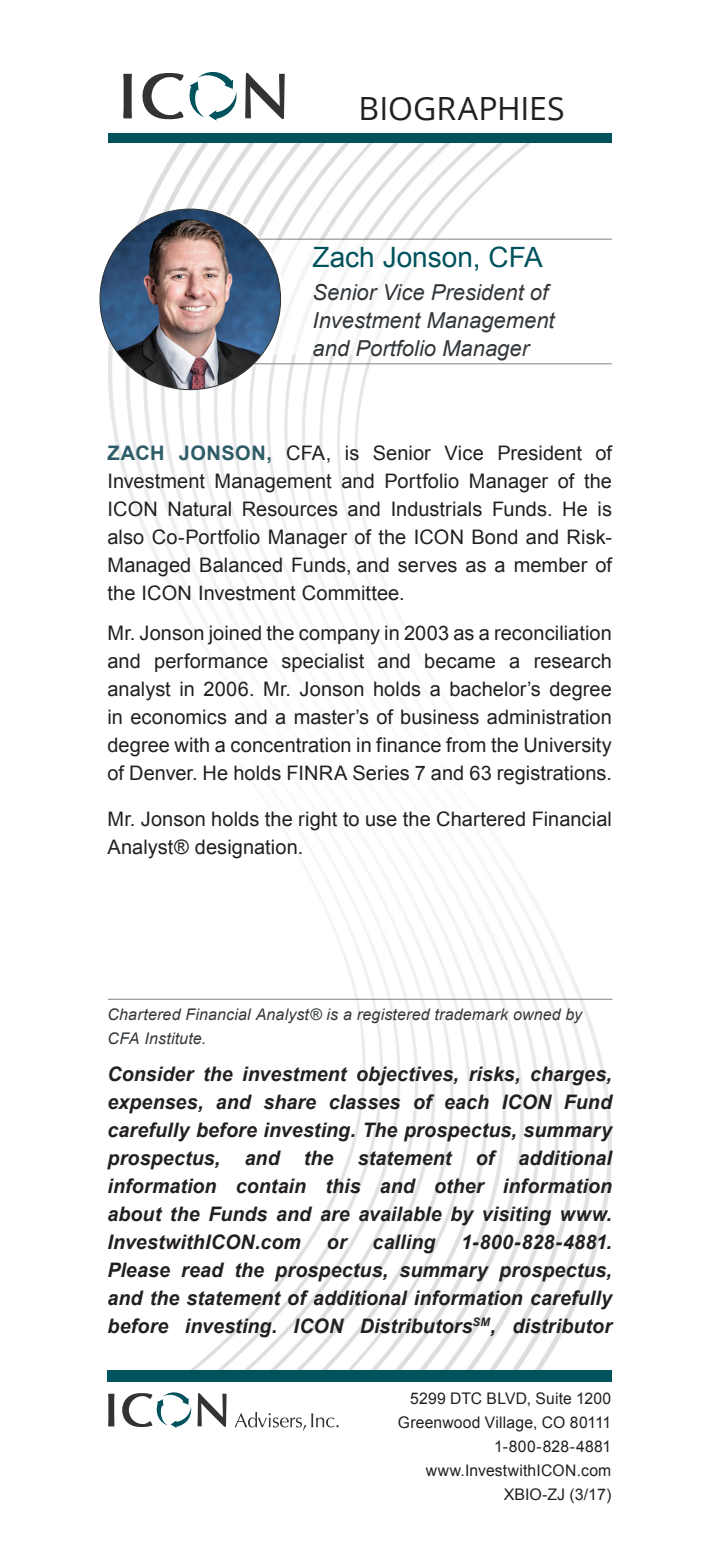
<style>
.page{position:relative;width:720px;height:1566px;background:#fff}
.page>*{position:absolute;margin:0;border:0;box-sizing:border-box;transform-origin:0 0}
.t1{font:32px "Open Sans";color:#231f20}
.t2{font:28px "Arial";color:#00525d}
.t3{font:italic 22px/28px "Arial";color:#32373b}
.t4{font:20px/28px "Arial";letter-spacing:.005em;color:#231f20;text-align:justify}
.t5{font:italic 700 20px/28px "Arial";letter-spacing:.005em;color:#231f20;text-align:justify}
.t6{font:16px/24px "Arial";letter-spacing:.01em;color:#231f20;text-align:right}
.t7{font:italic 16px/24px "Arial";letter-spacing:.01em;color:#32373b}
.s1{font-weight:700;color:#2d5c66}
</style>
<div class="page">
<img style="left:108px;top:143px;width:504px;height:509px">
<div style="left:219px;top:240px;width:393px;height:115px;background:#fff"></div>
<hr style="left:216px;top:239px;width:396px;height:1px;background:#818282">
<hr style="left:216px;top:363px;width:396px;height:1px;background:#818282">
<img style="left:108px;top:863px;width:504px;height:507px">
<hr style="left:108px;top:999px;width:504px;height:1px;background:#818282">
<img style="left:100px;top:209px;width:181px;height:181px;border-radius:90px">
<div style="left:108px;top:133px;width:504px;height:10px;background:#00525d"></div>
<svg style="left:123px;top:74px;width:9px;height:44px"></svg>
<svg style="left:245px;top:73px;width:40px;height:46px"></svg>
<svg style="left:143px;top:72px;width:94px;height:49px"></svg>
<div style="left:108px;top:1370px;width:504px;height:11px;background:#00525d"></div>
<svg style="left:108px;top:1394px;width:6px;height:32px"></svg>
<svg style="left:122px;top:1392px;width:105px;height:36px"></svg>
<svg style="left:235px;top:1412px;width:104px;height:19px"></svg>
<h1 class="t1" style="left:359px;top:87px;width:208px">BIOGRAPHIES</h1>
<h2 class="t2" style="left:313px;top:239px;width:232px">Zach Jonson, CFA</h2>
<p class="t3" style="left:313px;top:279px;width:244px">Senior Vice President of<br>Investment Management and Portfolio Manager</p>
<p class="t4" style="left:107px;top:439px;width:506px"><span class="s1">ZACH JONSON,</span> CFA, is Senior Vice President of Investment Management and Portfolio Manager of the ICON Natural Resources and Industrials Funds. He is also Co-Portfolio Manager of the ICON Bond and Risk-Managed Balanced Funds, and serves as a member of the ICON Investment Committee.</p>
<p class="t4" style="left:107px;top:619px;width:506px">Mr. Jonson joined the company in 2003 as a reconciliation and performance specialist and became a research analyst in 2006. Mr. Jonson holds a bachelor’s degree in economics and a master’s of business administration degree with a concentration in finance from the University of Denver. He holds FINRA Series 7 and 63 registrations.</p>
<p class="t4" style="left:107px;top:805px;width:506px">Mr. Jonson holds the right to use the Chartered Financial<br>Analyst® designation.</p>
<p class="t7" style="left:108px;top:1002px;width:476px">Chartered Financial Analyst® is a registered trademark owned by<br>CFA Institute.</p>
<p class="t5" style="left:108px;top:1060px;width:506px">Consider the investment objectives, risks, charges, expenses, and share classes of each ICON Fund carefully before investing. The prospectus, summary prospectus, and the statement of additional information contain this and other information about the Funds and are available by visiting www.<br>InvestwithICON.com</p>
<p class="t5" style="left:108px;top:1228px;width:506px;text-indent:354px">1-800-828-4881.<br>Please read the prospectus, summary prospectus, and the statement of additional information carefully before investing. ICON Distributors<sup>SM</sup>, distributor</p>
<p class="t5" style="left:327px;top:1228px;width:21px">or</p>
<p class="t5" style="left:373px;top:1228px;width:64px">calling</p>
<p class="t6" style="left:398px;top:1386px;width:215px">5299 DTC BLVD, Suite 1200<br>Greenwood Village, CO 80111<br>1-800-828-4881 www.InvestwithICON.com<br>XBIO-ZJ (3/17)</p>
</div>
